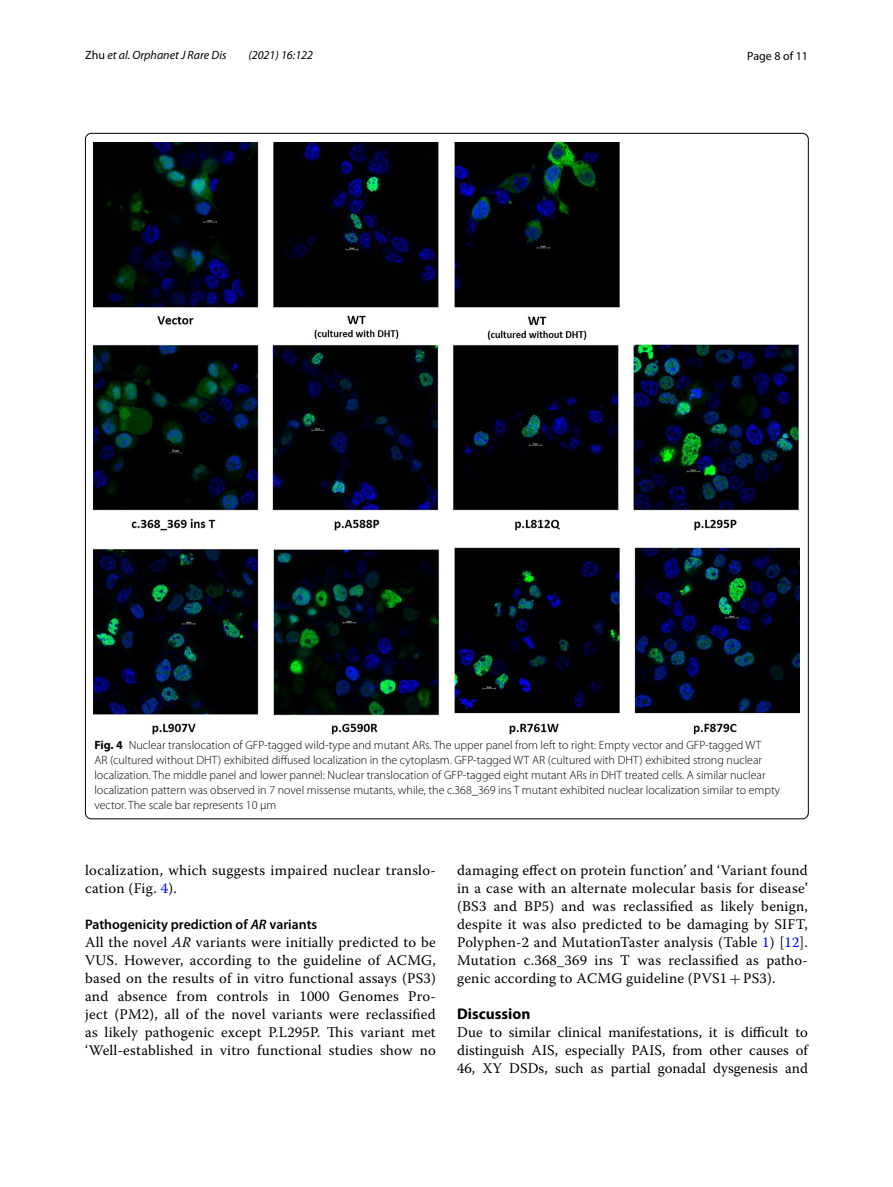
<style>
.page{position:relative;width:893px;height:1187px;background:#fff}
.page>*{position:absolute;margin:0;border:0;box-sizing:border-box;transform-origin:0 0}
.t1{font:700 15.45px "Myriad Pro";color:#000}
.t2{font:14.7px/18px "Warnock Pro";letter-spacing:.015em;color:#000;text-align:justify}
.t3{font:600 13.8px "Myriad Pro";color:#000}
.t4{font:300 12px/15px "Myriad Pro";color:#000}
.t5{font:italic 12px "Myriad Pro";color:#000}
.t6{font:12px "Myriad Pro";color:#000}
.s1{font-style:normal}
.s2{font-weight:700}
.s3{color:#00f}
.s4{font-style:italic}
.s5{font-family:"MTSY"}
</style>
<div class="page">
<img style="left:94px;top:142px;width:706px;height:592px">
<p class="t5" style="left:85px;top:48px;width:143px"><span class="s1">Zhu</span> et al. Orphanet J Rare Dis</p>
<p class="t5" style="left:248px;top:48px;width:66px">(2021) 16:122</p>
<p class="t6" style="left:747px;top:48px;width:62px">Page 8 of 11</p>
<p class="t4" style="left:94px;top:738px;width:687px"><span class="s2">Fig. 4</span> Nuclear translocation of GFP-tagged wild-type and mutant ARs. The upper panel from left to right: Empty vector and GFP-tagged WT<br>AR (cultured without DHT) exhibited diffused localization in the cytoplasm. GFP-tagged WT AR (cultured with DHT) exhibited strong nuclear localization. The middle panel and lower pannel: Nuclear translocation of GFP-tagged eight mutant ARs in DHT treated cells. A similar nuclear localization pattern was observed in 7 novel missense mutants, while, the c.368_369 ins T mutant exhibited nuclear localization similar to empty vector. The scale bar represents 10 μm</p>
<p class="t2" style="left:85px;top:860px;width:352px">localization, which suggests impaired nuclear translo&shy;cation (Fig. <span class="s3">4</span>).</p>
<p class="t3" style="left:85px;top:915px;width:234px">Pathogenicity prediction of <span class="s4">AR</span> variants</p>
<p class="t2" style="left:85px;top:932px;width:352px">All the novel <span class="s4">AR</span> variants were initially predicted to be VUS. However, according to the guideline of ACMG, based on the results of in vitro functional assays (PS3) and absence from controls in 1000 Genomes Pro&shy;ject (PM2), all of the novel variants were reclassified as likely pathogenic except P.L295P. This variant met ‘Well-established in vitro functional studies show no</p>
<p class="t2" style="left:457px;top:860px;width:352px">damaging effect on protein function’ and ‘Variant found in a case with an alternate molecular basis for disease’ (BS3 and BP5) and was reclassified as likely benign, despite it was also predicted to be damaging by SIFT, Polyphen-2 and MutationTaster analysis (Table <span class="s3">1</span>) [<span class="s3">12</span>].<br>Mutation c.368_369 ins T was reclassified as patho&shy;genic according to ACMG guideline (PVS1<span class="s5">+</span>PS3).</p>
<p class="t1" style="left:457px;top:1003px;width:75px">Discussion</p>
<p class="t2" style="left:457px;top:1022px;width:352px">Due to similar clinical manifestations, it is difficult to distinguish AIS, especially PAIS, from other causes of 46, XY DSDs, such as partial gonadal dysgenesis and</p>
</div>
